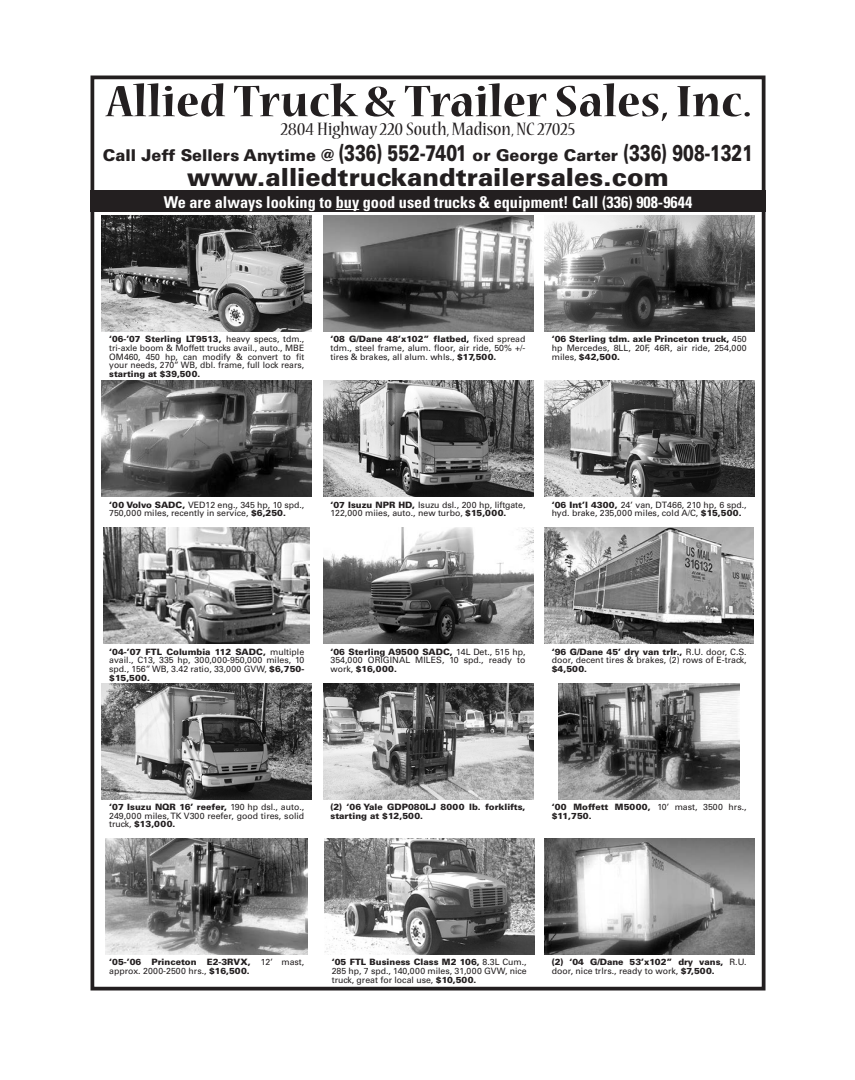
<style>
.page{position:relative;width:855px;height:1080px;background:#fff}
.page>*{position:absolute;margin:0;border:0;box-sizing:border-box;transform-origin:0 0}
.t1{font:700 condensed 48.75px "Nueva Std";color:#231f20;scale:1.25 1}
.t2{font:900 25px "Univers";color:#231f20}
.t3{font:condensed 20px "Nueva Std";color:#231f20;scale:1.14 1}
.t4{font:700 condensed 16.25px "Univers";color:#fff}
.t5{font:900 16.25px "Univers";color:#231f20}
.t6{font:8.75px/8.8px "Univers";color:#231f20;text-align:justify}
.t7{font:900 8.75px/8.8px "Univers";color:#231f20}
.s1{font-size:22.75px}
.s2{font-weight:900}
.s3{font-weight:400}
</style>
<div class="page">
<div style="left:91px;top:76px;width:675px;height:915px;border:4px solid #231f20"></div>
<div style="left:91px;top:191px;width:675px;height:21px;background:#231f20"></div>
<svg style="left:336px;top:209px;width:23px;height:1px"></svg>
<img style="left:102px;top:215px;width:210px;height:116px">
<img style="left:323px;top:215px;width:210px;height:116px">
<img style="left:544px;top:215px;width:210px;height:116px">
<img style="left:102px;top:381px;width:210px;height:116px">
<img style="left:323px;top:381px;width:210px;height:116px">
<img style="left:544px;top:381px;width:210px;height:116px">
<img style="left:103px;top:528px;width:207px;height:116px">
<img style="left:323px;top:528px;width:210px;height:116px">
<img style="left:544px;top:528px;width:209px;height:116px">
<img style="left:102px;top:683px;width:210px;height:116px">
<img style="left:323px;top:683px;width:210px;height:116px">
<img style="left:559px;top:683px;width:181px;height:116px">
<img style="left:544px;top:838px;width:210px;height:116px">
<img style="left:324px;top:838px;width:210px;height:116px">
<img style="left:106px;top:838px;width:202px;height:116px">
<h1 class="t1" style="left:107px;top:79px;width:518px">Allied Truck &amp; Trailer Sales, Inc.</h1>
<h3 class="t3" style="left:281px;top:120px;width:260px">2804 Highway 220 South, Madison, NC 27025</h3>
<h3 class="t5" style="left:103px;top:145px;width:652px">Call Jeff Sellers Anytime @ <span class="s1">(336) 552-7401</span> or George Carter <span class="s1">(336) 908-1321</span></h3>
<h2 class="t2" style="left:187px;top:162px;width:483px">www.alliedtruckandtrailersales.com</h2>
<h3 class="t4" style="left:164px;top:192px;width:530px">We are always looking to buy good used trucks &amp; equipment! Call (336) 908-9644</h3>
<p class="t6" style="left:109px;top:335px;width:197px"><span class="s2">‘06-’07 Sterling LT9513,</span> heavy specs, tdm., tri-axle boom &amp; Moffett trucks avail., auto., MBE OM460, 450 hp, can modify &amp; convert to fit your needs, 270” WB, dbl. frame, full lock rears,</p>
<p class="t7" style="left:109px;top:370px;width:93px">starting at $39,500.</p>
<p class="t6" style="left:331px;top:335px;width:197px"><span class="s2">‘08 G/Dane 48’x102” flatbed,</span> fixed spread tdm., steel frame, alum. floor, air ride, 50% +/- tires &amp; brakes, all alum. whls., <span class="s2">$17,500.</span></p>
<p class="t6" style="left:552px;top:335px;width:197px"><span class="s2">‘06 Sterling tdm. axle Princeton truck,</span> 450 hp Mercedes, 8LL, 20F, 46R, air ride, 254,000 miles, <span class="s2">$42,500.</span></p>
<p class="t6" style="left:109px;top:500px;width:197px"><span class="s2">‘00 Volvo SADC,</span> VED12 eng., 345 hp, 10 spd.,<br>750,000 miles, recently in service, <span class="s2">$6,250.</span></p>
<p class="t6" style="left:331px;top:500px;width:196px"><span class="s2">‘07 Isuzu NPR HD,</span> Isuzu dsl., 200 hp, liftgate,<br>122,000 miies, auto., new turbo, <span class="s2">$15,000.</span></p>
<p class="t6" style="left:552px;top:500px;width:196px"><span class="s2">‘06 Int’l 4300,</span> 24’ van, DT466, 210 hp, 6 spd., hyd. brake, 235,000 miles, cold A/C, <span class="s2">$15,500.</span></p>
<p class="t6" style="left:109px;top:647px;width:197px"><span class="s2">‘04-’07 FTL Columbia 112 SADC,</span> multiple avail., C13, 335 hp, 300,000-950,000 miles, 10 spd., 156” WB, 3.42 ratio, 33,000 GVW, <span class="s2">$6,750- $15,500.</span></p>
<p class="t6" style="left:331px;top:647px;width:196px"><span class="s2">‘06 Sterling A9500 SADC,</span> 14L Det., 515 hp, 354,000 ORIGINAL MILES, 10 spd., ready to work, <span class="s2">$16,000.</span></p>
<p class="t6" style="left:552px;top:647px;width:196px"><span class="s2">‘96 G/Dane 45’ dry van trlr.,</span> R.U. door, C.S. door, decent tires &amp; brakes, (2) rows of E-track,</p>
<p class="t7" style="left:552px;top:665px;width:37px">$4,500.</p>
<p class="t6" style="left:109px;top:802px;width:197px"><span class="s2">‘07 Isuzu NQR 16’ reefer,</span> 190 hp dsl., auto., 249,000 miles, TK V300 reefer, good tires, solid truck, <span class="s2">$13,000.</span></p>
<p class="t7" style="left:331px;top:802px;width:196px">(2) ‘06 Yale GDP080LJ 8000 lb. forklifts, starting at $12,500.</p>
<p class="t7" style="left:552px;top:802px;width:196px">‘00 Moffett M5000, <span class="s3">10’ mast, 3500 hrs., </span>$11,750.</p>
<p class="t7" style="left:109px;top:958px;width:197px">‘05-’06 Princeton E2-3RVX, <span class="s3">12’ mast, approx. 2000-2500 hrs.,</span> $16,500.</p>
<p class="t6" style="left:332px;top:958px;width:196px"><span class="s2">‘05 FTL Business Class M2 106,</span> 8.3L Cum., 285 hp, 7 spd., 140,000 miles, 31,000 GVW, nice truck, great for local use, <span class="s2">$10,500.</span></p>
<p class="t7" style="left:552px;top:958px;width:197px">(2) ‘04 G/Dane 53’x102” dry vans, <span class="s3">R.U. door, nice trlrs., ready to work,</span> $7,500.</p>
</div>
